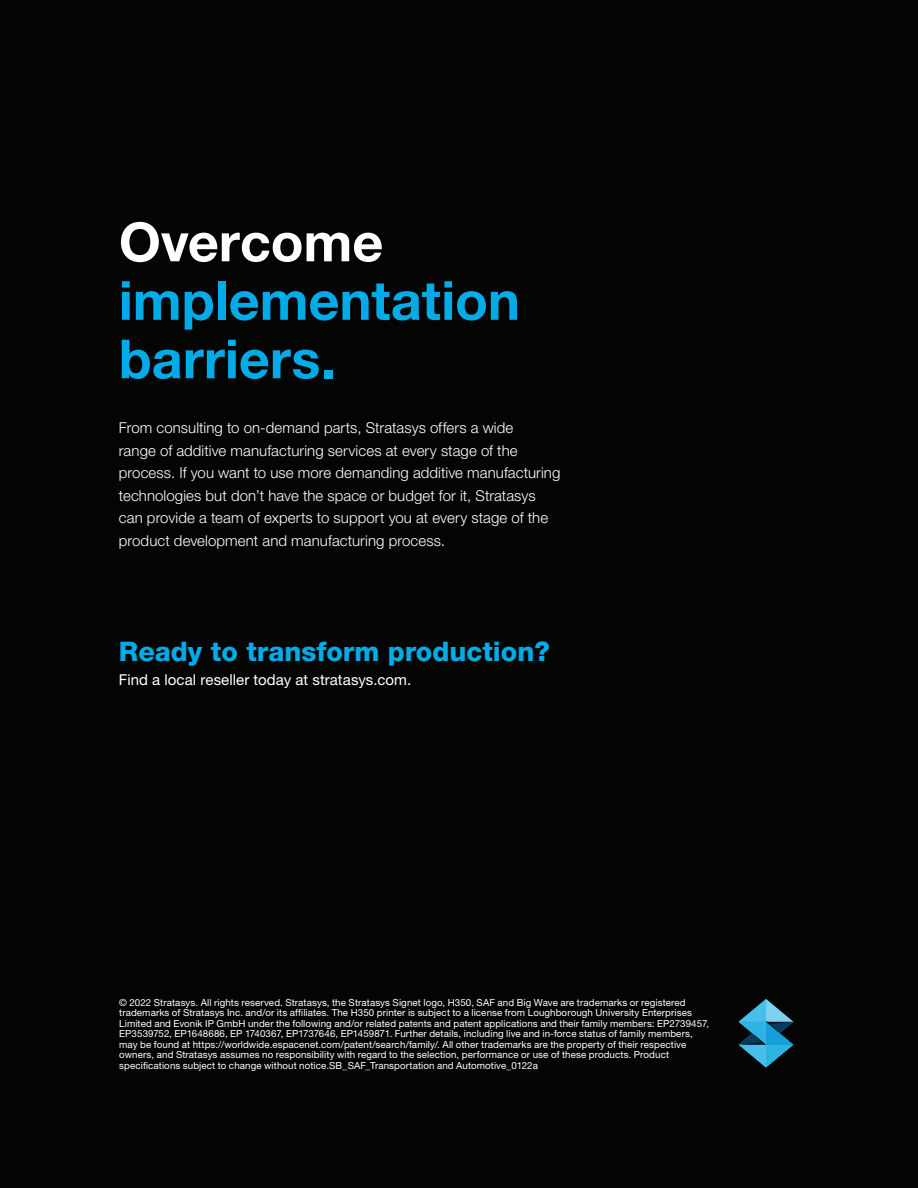
<style>
.page{position:relative;width:918px;height:1188px;background:#040503}
.page>*{position:absolute;margin:0;border:0;box-sizing:border-box;transform-origin:0 0}
.t1{font:700 54px/58.5px "Helvetica Neue";color:#00abe7}
.t2{font:700 54px "Helvetica Neue";color:#fff}
.t3{font:800 27px "Helvetica Neue LT Std";color:#00abe7}
.t4{font:300 15px/22.5px "Helvetica Neue";letter-spacing:.005em;color:#fff}
.t5{font:15px "Helvetica Neue LT Std";letter-spacing:.005em;color:#fff}
.t6{font:9.75px/10.5px "Helvetica Neue LT Std";letter-spacing:.01em;color:#fff}
</style>
<div class="page">
<svg style="left:739px;top:999px;width:54px;height:69px"></svg>
<h1 class="t2" style="left:119px;top:209px;width:266px">Overcome</h1>
<h1 class="t1" style="left:119px;top:270px;width:403px">implementation barriers.</h1>
<p class="t4" style="left:119px;top:416px;width:443px">From consulting to on-demand parts, Stratasys offers a wide<br>range of additive manufacturing services at every stage of the process. If you want to use more demanding additive manufacturing technologies but don’t have the space or budget for it, Stratasys can provide a team of experts to support you at every stage of the product development and manufacturing process.</p>
<h2 class="t3" style="left:119px;top:635px;width:433px">Ready to transform production?</h2>
<h3 class="t5" style="left:119px;top:671px;width:294px">Find a local reseller today at stratasys.com.</h3>
<p class="t6" style="left:119px;top:997px;width:591px">© 2022 Stratasys. All rights reserved. Stratasys, the Stratasys Signet logo, H350, SAF and Big Wave are trademarks or registered trademarks of Stratasys Inc. and/or its affiliates. The H350 printer is subject to a license from Loughborough University Enterprises Limited and Evonik IP GmbH under the following and/or related patents and patent applications and their family members: EP2739457, EP3539752, EP1648686, EP 1740367, EP1737646, EP1459871. Further details, including live and in-force status of family members, may be found at https://worldwide.espacenet.com/patent/search/family/. All other trademarks are the property of their respective owners, and Stratasys assumes no responsibility with regard to the selection, performance or use of these products. Product specifications subject to change without notice.SB_SAF_Transportation and Automotive_0122a</p>
</div>
